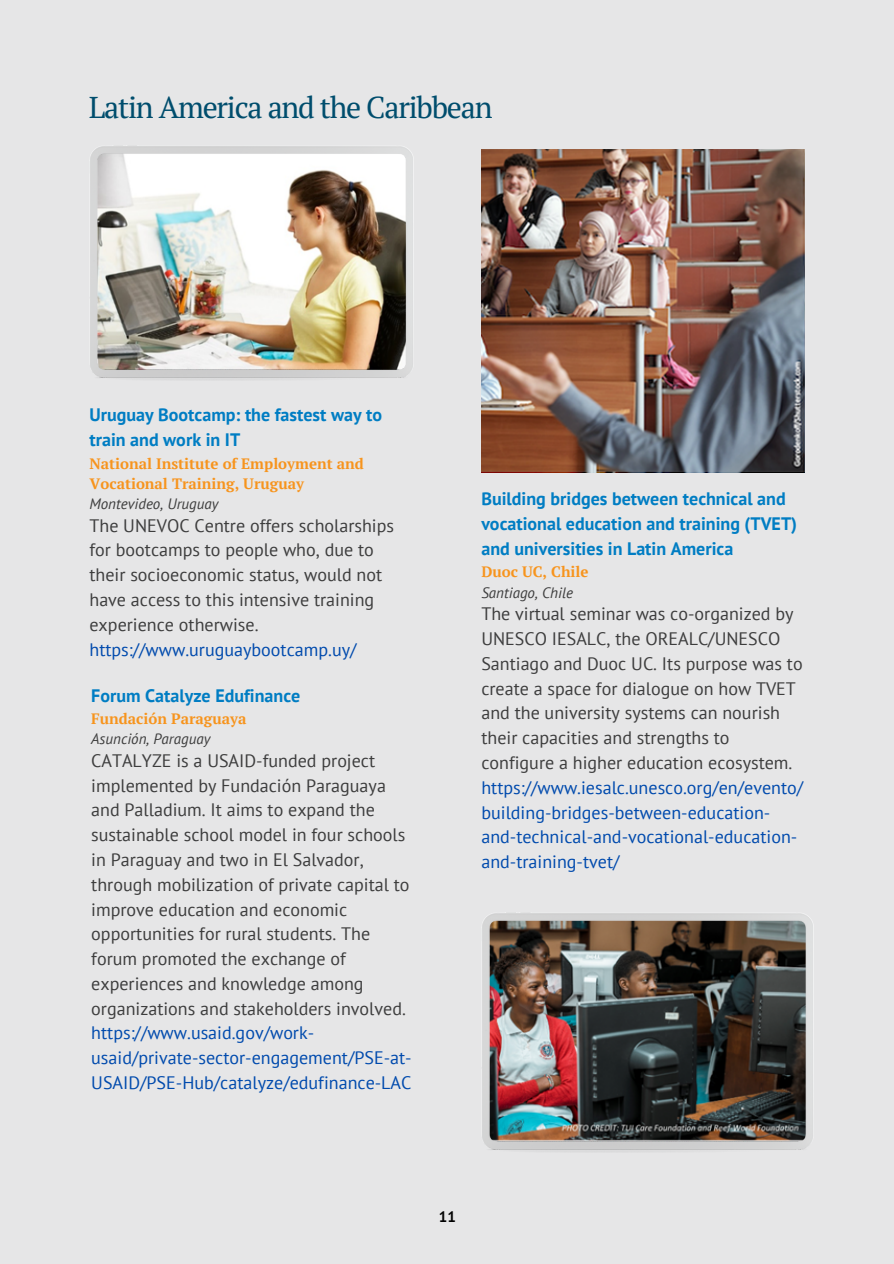
<style>
.page{position:relative;width:894px;height:1264px;background:#fff}
.page>*{position:absolute;margin:0;border:0;box-sizing:border-box;transform-origin:0 0}
.t1{font:30px "PT Serif";letter-spacing:-.04em;color:#004d6d}
.t2{font:18px/24.8px "PT Sans";color:#3d3d3d}
.t3{font:18px/24.8px "PT Sans";color:#004aad}
.t4{font:700 18px/24.8px "PT Sans";color:#007dc3}
.t5{font:700 15px/20.2px "PT Serif";color:#f7941d}
.t6{font:italic 15px "PT Sans";color:#3d3d3d}
.t7{font:700 15px "PT Sans";color:#000}
</style>
<div class="page">
<div style="left:0;top:0;width:893px;height:1263px;background:#e6e6e7"></div>
<img style="left:90px;top:146px;width:323px;height:234px">
<img style="left:482px;top:912px;width:330px;height:240px">
<img style="left:481px;top:150px;width:323px;height:323px">
<p class="t1" style="left:89px;top:87px;width:405px">Latin America and the Caribbean</p>
<p class="t4" style="left:89px;top:402px;width:294px">Uruguay Bootcamp: the fastest way to train and work in IT</p>
<p class="t5" style="left:89px;top:453px;width:276px">National Institute of Employment and<br>Vocational Training, Uruguay</p>
<p class="t6" style="left:89px;top:494px;width:130px">Montevideo, Uruguay</p>
<p class="t2" style="left:89px;top:512px;width:306px">The UNEVOC Centre offers scholarships for bootcamps to people who, due to their socioeconomic status, would not have access to this intensive training experience otherwise.</p>
<p class="t3" style="left:89px;top:636px;width:268px">https://www.uruguaybootcamp.uy/</p>
<p class="t4" style="left:91px;top:682px;width:210px">Forum Catalyze Edufinance</p>
<p class="t5" style="left:91px;top:708px;width:157px">Fundación Paraguaya</p>
<p class="t6" style="left:91px;top:729px;width:120px">Asunción, Paraguay</p>
<p class="t2" style="left:91px;top:747px;width:320px">CATALYZE is a USAID-funded project implemented by Fundación Paraguaya and Palladium. It aims to expand the sustainable school model in four schools in Paraguay and two in El Salvador, through mobilization of private capital to improve education and economic opportunities for rural students. The forum promoted the exchange of experiences and knowledge among organizations and stakeholders involved.</p>
<p class="t3" style="left:91px;top:1020px;width:322px">https://www.usaid.gov/work&shy;usaid/private-sector-engagement/PSE-at-<br>USAID/PSE-Hub/catalyze/edufinance-LAC</p>
<p class="t4" style="left:481px;top:486px;width:317px">Building bridges between technical and vocational education and training (TVET) and universities in Latin America</p>
<p class="t5" style="left:481px;top:561px;width:109px">Duoc UC, Chile</p>
<p class="t6" style="left:481px;top:582px;width:93px">Santiago, Chile</p>
<p class="t2" style="left:481px;top:601px;width:323px">The virtual seminar was co-organized by UNESCO IESALC, the OREALC/UNESCO Santiago and Duoc UC. Its purpose was to create a space for dialogue on how TVET and the university systems can nourish their capacities and strengths to configure a higher education ecosystem.</p>
<p class="t3" style="left:481px;top:774px;width:323px">https://www.iesalc.unesco.org/en/evento/ building-bridges-between-education&shy;and-technical-and-vocational-education&shy;and-training-tvet/</p>
<p class="t7" style="left:438px;top:1206px;width:19px">11</p>
</div>
